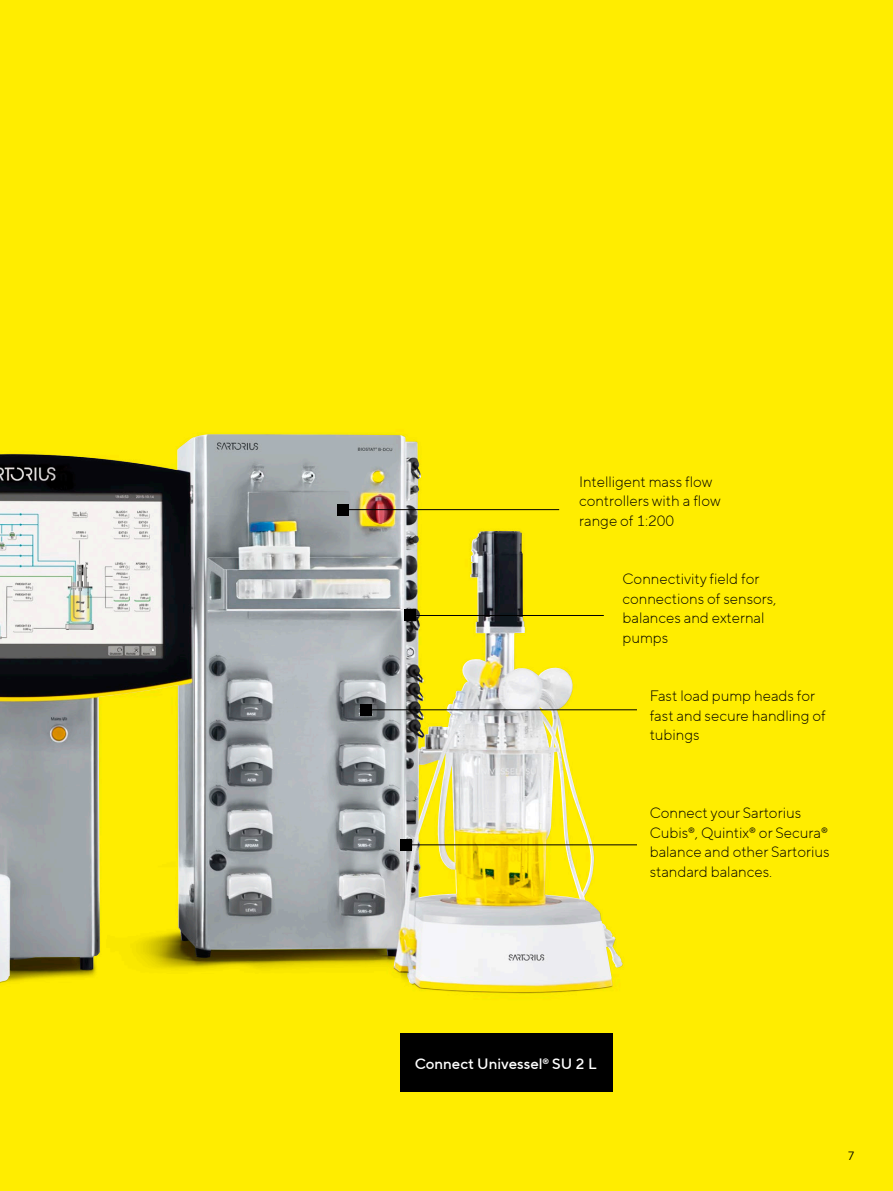
<style>
.page{position:relative;width:893px;height:1191px;background:#ffed00}
.page>*{position:absolute;margin:0;border:0;box-sizing:border-box;transform-origin:0 0}
.t1{font:300 15px/19.5px "TT Norms Pro";color:#000}
.t2{font:500 15px "TT Norms Pro";color:#fff}
.t3{font:12px "TT Norms Pro";color:#000}
</style>
<div class="page">
<img style="left:0;top:434px;width:623px;height:558px">
<div style="left:337px;top:504px;width:12px;height:11px;background:#000"></div>
<div style="left:405px;top:609px;width:11px;height:12px;background:#000"></div>
<div style="left:360px;top:704px;width:12px;height:11px;background:#000"></div>
<div style="left:400px;top:839px;width:12px;height:11px;background:#000"></div>
<hr style="left:349px;top:509px;width:210px;height:1px;background:#000">
<hr style="left:416px;top:615px;width:188px;height:1px;background:#000">
<hr style="left:372px;top:709px;width:265px;height:1px;background:#000">
<hr style="left:412px;top:844px;width:225px;height:1px;background:#000">
<div style="left:400px;top:1032px;width:212px;height:59px;background:#000"></div>
<p class="t1" style="left:579px;top:471px;width:143px">Intelligent mass flow controllers with a flow range of 1:200</p>
<p class="t1" style="left:622px;top:568px;width:155px">Connectivity field for connections of sensors, balances and external pumps</p>
<p class="t1" style="left:650px;top:685px;width:178px">Fast load pump heads for fast and secure handling of tubings</p>
<p class="t1" style="left:650px;top:802px;width:181px">Connect your Sartorius<br>Cubis®, Quintix® or Secura® balance and other Sartorius standard balances.</p>
<p class="t2" style="left:415px;top:1053px;width:183px">Connect Univessel® SU 2 L</p>
<p class="t3" style="left:847px;top:1147px;width:9px">7</p>
</div>
